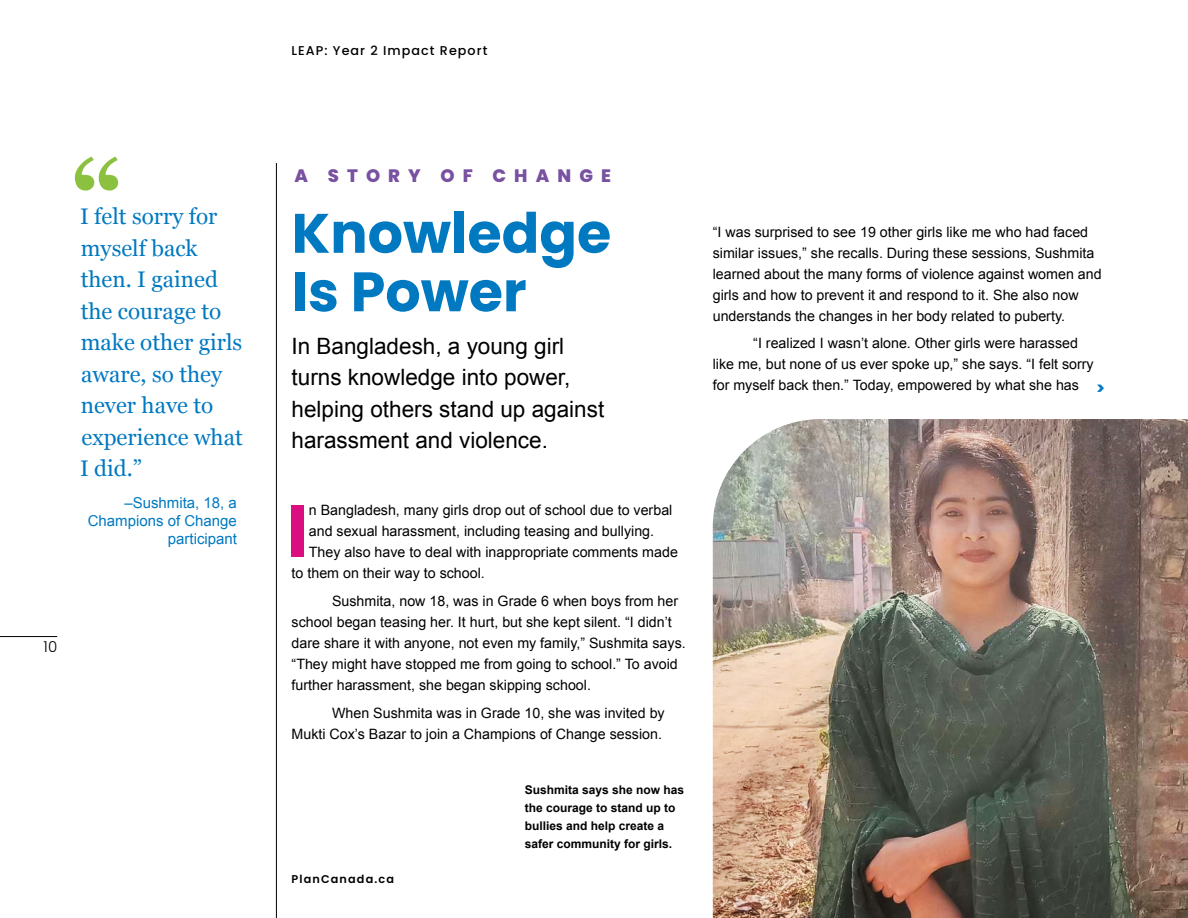
<style>
.page{position:relative;width:1188px;height:918px;background:#fff}
.page>*{position:absolute;margin:0;border:0;box-sizing:border-box;transform-origin:0 0}
.t1{font:700 99px "Georgia";color:#8bc13f}
.t2{font:700 74.1px "Poppins";color:#da0e81}
.t3{font:700 55.5px/58.5px "Poppins";color:#0079c1}
.t4{font:22.5px/31.5px "Georgia";color:#0079c1}
.t5{font:22.5px/31.5px "Arial";color:#000}
.t6{font:800 18px "Poppins";letter-spacing:.45em;color:#7851a1}
.t7{font:700 16.5px "Poppins";color:#0079c1}
.t8{font:15px/18px "Arial";color:#0079c1;text-align:right}
.t9{font:300 15px "Poppins";color:#000}
.t10{font:14.25px/21px "Arial";color:#000}
.t11{font:500 12.75px "Poppins";letter-spacing:.08em;color:#000}
.t12{font:700 12px/18px "Arial";color:#000}
.t13{font:600 11.25px "Poppins";letter-spacing:.1em;color:#000}
</style>
<div class="page">
<img style="left:713px;top:419px;width:475px;height:499px">
<hr style="left:276px;top:163px;width:1px;height:755px;background:#000">
<img style="left:1187px;top:419px;width:1px;height:63px">
<hr style="left:0;top:636px;width:57px;height:1px;background:#000">
<h1 class="t1" style="left:71px;top:121px;width:53px">“</h1>
<h3 class="t4" style="left:80px;top:200px;width:164px">I felt sorry for myself back then. I gained the courage to make other girls aware, so they never have to experience what<br>I did.”</h3>
<p class="t8" style="left:88px;top:493px;width:151px">–Sushmita, 18, a<br>Champions of Change participant</p>
<p class="t9" style="left:44px;top:638px;width:15px">10</p>
<p class="t11" style="left:292px;top:43px;width:197px">LEAP: Year 2 Impact Report</p>
<p class="t6" style="left:295px;top:165px;width:318px">A STORY OF CHANGE</p>
<h3 class="t3" style="left:292px;top:204px;width:321px">Knowledge<br>Is Power</h3>
<h3 class="t5" style="left:292px;top:330px;width:314px">In Bangladesh, a young girl turns knowledge into power, helping others stand up against harassment and violence.</h3>
<h2 class="t2" style="left:287px;top:488px;width:23px">I</h2>
<p class="t10" style="left:309px;top:500px;width:365px">n Bangladesh, many girls drop out of school due to verbal</p>
<p class="t10" style="left:309px;top:521px;width:347px">and sexual harassment, including teasing and bullying.</p>
<p class="t10" style="left:309px;top:542px;width:371px">They also have to deal with inappropriate comments made</p>
<p class="t10" style="left:292px;top:563px;width:195px">to them on their way to school.</p>
<p class="t10" style="left:292px;top:591px;width:396px;text-indent:40px">Sushmita, now 18, was in Grade 6 when boys from her school began teasing her. It hurt, but she kept silent. “I didn’t dare share it with anyone, not even my family,” Sushmita says. “They might have stopped me from going to school.” To avoid further harassment, she began skipping school.</p>
<p class="t10" style="left:292px;top:702px;width:375px;text-align:right">When Sushmita was in Grade 10, she was invited by<br>Mukti Cox’s Bazar to join a Champions of Change session.</p>
<p class="t13" style="left:292px;top:872px;width:104px">PlanCanada.ca</p>
<p class="t12" style="left:525px;top:781px;width:161px">Sushmita says she now has the courage to stand up to bullies and help create a safer community for girls.</p>
<p class="t10" style="left:713px;top:221px;width:390px">“I was surprised to see 19 other girls like me who had faced similar issues,” she recalls. During these sessions, Sushmita learned about the many forms of violence against women and girls and how to prevent it and respond to it. She also now understands the changes in her body related to puberty.</p>
<p class="t10" style="left:713px;top:333px;width:382px;text-indent:40px">“I realized I wasn’t alone. Other girls were harassed like me, but none of us ever spoke up,” she says. “I felt sorry for myself back then.” Today, empowered by what she has</p>
<p class="t7" style="left:1096px;top:378px;width:10px">&gt;</p>
</div>
